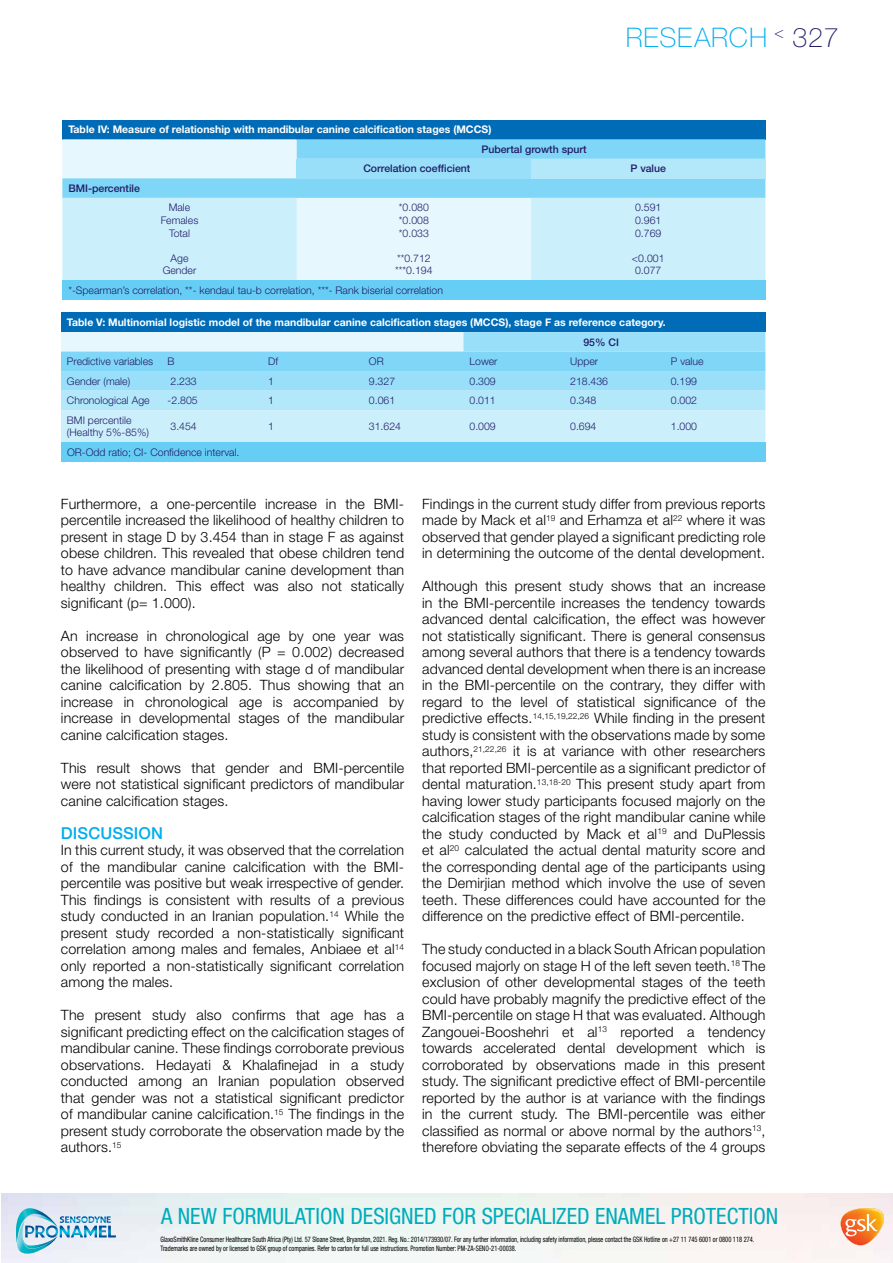
<style>
.page{position:relative;width:893px;height:1263px;background:#fff}
.page>*{position:absolute;margin:0;border:0;box-sizing:border-box;transform-origin:0 0}
.t1{font:100 27px "Helvetica Neue LT Std";letter-spacing:.025em;color:#00aeef}
.t2{font:condensed 22.5px "Helvetica Neue LT Std";color:#00acbb}
.t3{font:500 16.5px "Helvetica Neue LT Std";letter-spacing:.005em;color:#00aeef}
.t4{font:300 14.25px/16.5px "Helvetica Neue LT Std";letter-spacing:.01em;color:#000;text-align:justify}
.t5{font:300 10.5px/12.6px "Helvetica Neue LT Std";color:#221d67}
.t6{font:700 10.5px "Helvetica Neue LT Std";color:#fff}
.t7{font:500 10.5px "Helvetica Neue LT Std";color:#221d67}
.t8{font:condensed 7.5px/8.2px "Helvetica Neue LT Std";color:#000;scale:.85 1}
.s1{color:#221d67}
</style>
<div class="page">
<svg style="left:841px;top:1208px;width:43px;height:37px"></svg>
<svg style="left:15px;top:1208px;width:101px;height:47px;background:#acd3e4"></svg>
<svg style="left:1px;top:1193px;width:4px;height:3px"></svg>
<div style="left:62px;top:120px;width:703px;height:19px;background:#006cb7"></div>
<svg style="left:62px;top:139px;width:703px;height:59px;background:#9ddff8"></svg>
<div style="left:297px;top:159px;width:234px;height:19px;background:#99dff9"></div>
<div style="left:531px;top:159px;width:234px;height:19px;background:#b3e7fa"></div>
<svg style="left:62px;top:198px;width:703px;height:82px;background:#d4f1fc"></svg>
<div style="left:62px;top:280px;width:703px;height:20px;background:#66cef5"></div>
<div style="left:61px;top:313px;width:704px;height:19px;background:#006cb7"></div>
<svg style="left:61px;top:332px;width:704px;height:110px;background:#b0e6fa"></svg>
<div style="left:61px;top:442px;width:704px;height:20px;background:#66cef5"></div>
<h1 class="t1" style="left:626px;top:22px;width:215px">RESEARCH <sup>&lt;</sup> <span class="s1">327</span></h1>
<p class="t6" style="left:68px;top:123px;width:425px">Table IV: Measure of relationship with mandibular canine calcification stages (MCCS)</p>
<p class="t7" style="left:481px;top:143px;width:107px">Pubertal growth spurt</p>
<p class="t7" style="left:363px;top:162px;width:109px">Correlation coefficient</p>
<p class="t7" style="left:630px;top:162px;width:37px">P value</p>
<p class="t7" style="left:68px;top:182px;width:73px">BMI-percentile</p>
<p class="t5" style="left:161px;top:201px;width:39px;text-align:center">Male<br>Females<br>Total</p>
<p class="t5" style="left:163px;top:251px;width:35px;text-align:center">Age<br>Gender</p>
<p class="t5" style="left:399px;top:201px;width:31px;text-align:justify">*0.080 *0.008 *0.033</p>
<p class="t5" style="left:395px;top:251px;width:39px">**0.712 ***0.194</p>
<p class="t5" style="left:635px;top:201px;width:28px;text-align:justify">0.591<br>0.961<br>0.769</p>
<p class="t5" style="left:632px;top:251px;width:34px">&lt;0.001<br>0.077</p>
<p class="t5" style="left:68px;top:284px;width:376px">*-Spearman’s correlation, **- kendaul tau-b correlation, ***- Rank biserial correlation</p>
<p class="t6" style="left:67px;top:316px;width:600px">Table V: Multinomial logistic model of the mandibular canine calcification stages (MCCS), stage F as reference category.</p>
<p class="t7" style="left:583px;top:336px;width:37px">95% CI</p>
<p class="t5" style="left:67px;top:355px;width:88px">Predictive variables</p>
<p class="t5" style="left:168px;top:355px;width:9px">B</p>
<p class="t5" style="left:268px;top:355px;width:11px">Df</p>
<p class="t5" style="left:369px;top:355px;width:16px">OR</p>
<p class="t5" style="left:469px;top:355px;width:30px">Lower</p>
<p class="t5" style="left:570px;top:355px;width:30px">Upper</p>
<p class="t5" style="left:671px;top:355px;width:34px">P value</p>
<p class="t5" style="left:67px;top:374px;width:65px">Gender (male)</p>
<p class="t5" style="left:171px;top:374px;width:28px">2.233</p>
<p class="t5" style="left:268px;top:374px;width:7px">1</p>
<p class="t5" style="left:369px;top:374px;width:28px">9.327</p>
<p class="t5" style="left:469px;top:374px;width:28px">0.309</p>
<p class="t5" style="left:570px;top:374px;width:39px">218.436</p>
<p class="t5" style="left:671px;top:374px;width:28px">0.199</p>
<p class="t5" style="left:67px;top:394px;width:84px">Chronological Age</p>
<p class="t5" style="left:168px;top:394px;width:32px">-2.805</p>
<p class="t5" style="left:268px;top:394px;width:7px">1</p>
<p class="t5" style="left:369px;top:394px;width:28px">0.061</p>
<p class="t5" style="left:470px;top:394px;width:28px">0.011</p>
<p class="t5" style="left:570px;top:394px;width:28px">0.348</p>
<p class="t5" style="left:671px;top:394px;width:28px">0.002</p>
<p class="t5" style="left:67px;top:413px;width:83px">BMI percentile (Healthy 5%-85%)</p>
<p class="t5" style="left:171px;top:420px;width:28px">3.454</p>
<p class="t5" style="left:268px;top:420px;width:7px">1</p>
<p class="t5" style="left:369px;top:420px;width:34px">31.624</p>
<p class="t5" style="left:470px;top:420px;width:28px">0.009</p>
<p class="t5" style="left:570px;top:420px;width:28px">0.694</p>
<p class="t5" style="left:671px;top:420px;width:28px">1.000</p>
<p class="t5" style="left:67px;top:445px;width:174px">OR-Odd ratio; CI- Confidence interval.</p>
<p class="t4" style="left:61px;top:495px;width:345px">Furthermore, a one-percentile increase in the BMI&shy;percentile increased the likelihood of healthy children to present in stage D by 3.454 than in stage F as against obese children. This revealed that obese children tend to have advance mandibular canine development than healthy children. This effect was also not statically significant (p= 1.000).</p>
<p class="t4" style="left:61px;top:627px;width:345px">An increase in chronological age by one year was observed to have significantly (P = 0.002) decreased the likelihood of presenting with stage d of mandibular canine calcification by 2.805. Thus showing that an increase in chronological age is accompanied by increase in developmental stages of the mandibular canine calcification stages.</p>
<p class="t4" style="left:61px;top:759px;width:345px">This result shows that gender and BMI-percentile were not statistical significant predictors of mandibular canine calcification stages.</p>
<p class="t3" style="left:61px;top:823px;width:104px">DISCUSSION</p>
<p class="t4" style="left:61px;top:842px;width:345px">In this current study, it was observed that the correlation of the mandibular canine calcification with the BMI&shy;percentile was positive but weak irrespective of gender.<br>This findings is consistent with results of a previous study conducted in an Iranian population.<sup>14</sup> While the present study recorded a non-statistically significant correlation among males and females, Anbiaee et al<sup>14 </sup>only reported a non-statistically significant correlation among the males.</p>
<p class="t4" style="left:61px;top:1007px;width:345px">The present study also confirms that age has a significant predicting effect on the calcification stages of mandibular canine. These findings corroborate previous observations. Hedayati &amp; Khalafinejad in a study conducted among an Iranian population observed that gender was not a statistical significant predictor of mandibular canine calcification.<sup>15</sup> The findings in the present study corroborate the observation made by the authors.<sup>15</sup></p>
<p class="t4" style="left:422px;top:495px;width:345px">Findings in the current study differ from previous reports made by Mack et al<sup>19</sup> and Erhamza et al<sup>22</sup> where it was observed that gender played a significant predicting role in determining the outcome of the dental development.</p>
<p class="t4" style="left:422px;top:578px;width:345px">Although this present study shows that an increase in the BMI-percentile increases the tendency towards advanced dental calcification, the effect was however not statistically significant. There is general consensus among several authors that there is a tendency towards advanced dental development when there is an increase in the BMI-percentile on the contrary, they differ with regard to the level of statistical significance of the predictive effects.<sup>14,15,19,22,26</sup> While finding in the present study is consistent with the observations made by some authors,<sup>21,22,26</sup> it is at variance with other researchers that reported BMI-percentile as a significant predictor of dental maturation.<sup>13,18-20</sup> This present study apart from having lower study participants focused majorly on the calcification stages of the right mandibular canine while the study conducted by Mack et al<sup>19</sup> and DuPlessis et al<sup>20</sup> calculated the actual dental maturity score and the corresponding dental age of the participants using the Demirjian method which involve the use of seven teeth. These differences could have accounted for the difference on the predictive effect of BMI-percentile.</p>
<p class="t4" style="left:422px;top:941px;width:345px">The study conducted in a black South African population focused majorly on stage H of the left seven teeth.<sup>18</sup> The exclusion of other developmental stages of the teeth could have probably magnify the predictive effect of the BMI-percentile on stage H that was evaluated. Although Zangouei-Booshehri et al<sup>13</sup> reported a tendency towards accelerated dental development which is corroborated by observations made in this present study. The significant predictive effect of BMI-percentile reported by the author is at variance with the findings in the current study. The BMI-percentile was either classified as normal or above normal by the authors<sup>13</sup>, therefore obviating the separate effects of the 4 groups</p>
<h2 class="t2" style="left:161px;top:1203px;width:619px">A NEW FORMULATION DESIGNED FOR SPECIALIZED ENAMEL PROTECTION</h2>
<p class="t8" style="left:161px;top:1235px;width:700px">GlaxoSmithKline Consumer Healthcare South Africa (Pty) Ltd. 57 Sloane Street, Bryanston, 2021. Reg. No.: 2014/173930/07. For any further information, including safety information, please contact the GSK Hotline on +27 11 745 6001 or 0800 118 274.<br>Trademarks are owned by or licensed to GSK group of companies. Refer to carton for full use instructions. Promotion Number: PM-ZA-SENO-21-00038.</p>
</div>
